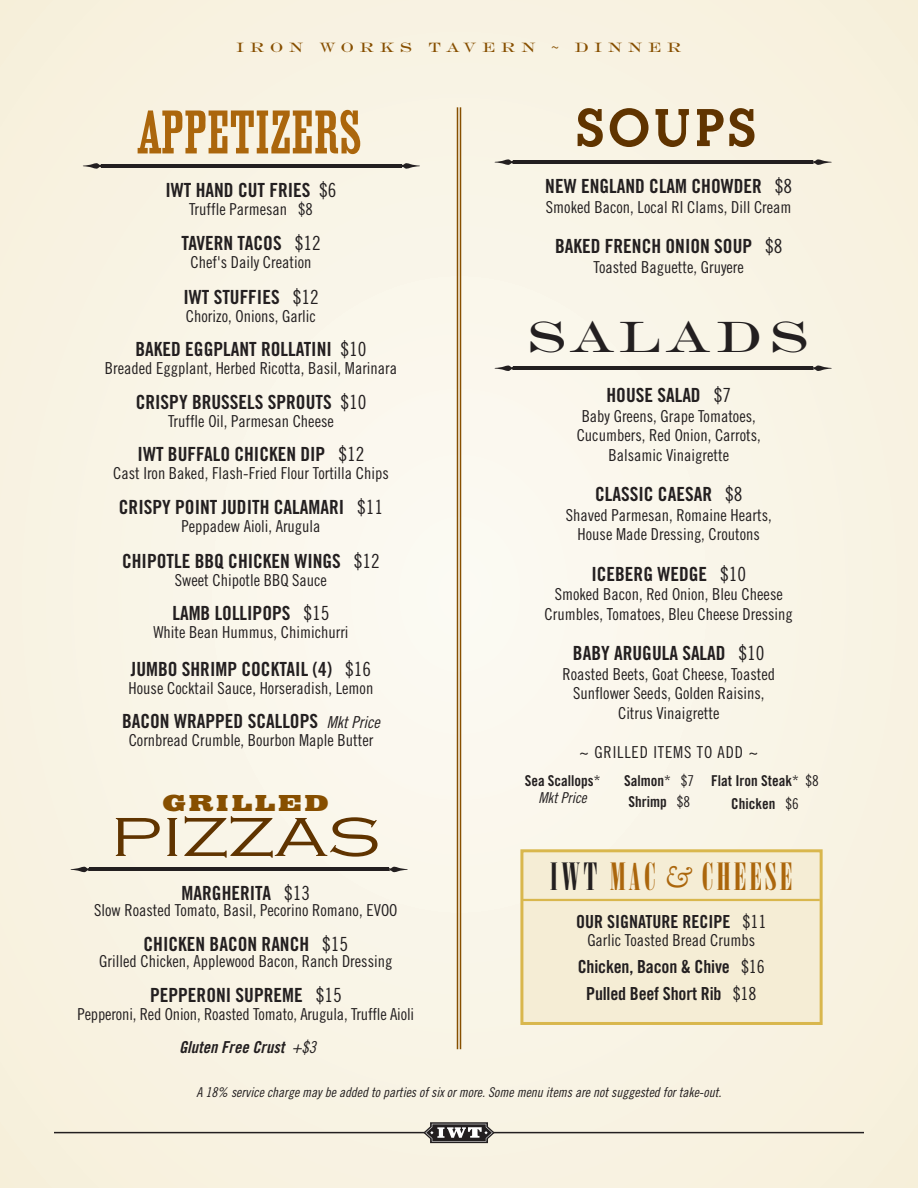
<style>
.page{position:relative;width:918px;height:1188px;background:#f9f4e5}
.page>*{position:absolute;margin:0;border:0;box-sizing:border-box;transform-origin:0 0}
.t1{font:64.5px "Egyptienne Bld Cnd";color:#ab660c}
.t2{font:300 57px "Copperplate Gothic";color:#603400;scale:1.25 1}
.t3{font:700 55.5px "Beton T";letter-spacing:.06em;color:#603400}
.t4{font:48.75px "AT Engravure";letter-spacing:.09em;color:#231f20}
.t5{font:37.5px "Onyx";letter-spacing:.09em;color:#ab660c;scale:1.04 1}
.t6{font:24px "Egyptienne D Bold Exte";letter-spacing:.105em;color:#874f00}
.t7{font:19.5px "Trade Gothic Bold Cond Twenty";color:#231f20}
.t8{font:18px/27px "Trade Gothic Bold Cond Twenty";letter-spacing:-.01em;color:#231f20;text-align:center}
.t9{font:16.5px/19.5px "Trade Gothic Cond Eighteen";color:#231f20;text-align:center}
.t10{font:16.5px "Trade Gothic Cond Eighteen";letter-spacing:.05em;color:#231f20}
.t11{font:16.5px "Trade Gothic Bold Cond Twenty Obl";color:#231f20}
.t12{font:15px/21px "Trade Gothic Bold Cond Twenty";color:#231f20}
.t13{font:15px "AT Engravure";letter-spacing:.4em;color:#874f00}
.t14{font:15px "Trade Gothic Cond Eighteen Obl";color:#231f20}
.t15{font:13.5px "Trade Gothic Cond Eighteen Obl";color:#231f20}
.s1{font-family:"Bulmer"}
.s2{font-family:"Trade Gothic Cond Eighteen"}
.s3{font-family:"Trade Gothic Cond Eighteen Obl";font-size:16.5px}
.s4{font-family:"Trade Gothic Cond Eighteen Obl"}
.s5{color:#231f20}
.s6{font-family:"Adobe Caslon Pro";font-style:italic;font-size:30px}
</style>
<div class="page">
<hr style="left:54px;top:1132px;width:810px;height:1px;background:#231f20">
<svg style="left:423px;top:1122px;width:72px;height:21px"></svg>
<hr style="left:457px;top:107px;width:1px;height:942px;background:#874f00">
<hr style="left:460px;top:107px;width:1px;height:942px;background:#874f00">
<svg style="left:83px;top:163px;width:18px;height:6px"></svg>
<hr style="left:101px;top:164px;width:110px;height:4px;background:#231f20">
<svg style="left:401px;top:163px;width:19px;height:6px"></svg>
<hr style="left:199px;top:164px;width:202px;height:4px;background:#231f20">
<svg style="left:494px;top:365px;width:19px;height:6px"></svg>
<hr style="left:513px;top:366px;width:110px;height:4px;background:#231f20">
<svg style="left:813px;top:365px;width:19px;height:6px"></svg>
<hr style="left:610px;top:366px;width:203px;height:4px;background:#231f20">
<svg style="left:494px;top:159px;width:19px;height:6px"></svg>
<hr style="left:513px;top:160px;width:110px;height:4px;background:#231f20">
<svg style="left:813px;top:159px;width:19px;height:6px"></svg>
<hr style="left:610px;top:160px;width:203px;height:4px;background:#231f20">
<svg style="left:70px;top:866px;width:19px;height:7px"></svg>
<hr style="left:89px;top:868px;width:110px;height:3px;background:#231f20">
<svg style="left:389px;top:866px;width:19px;height:7px"></svg>
<hr style="left:186px;top:868px;width:203px;height:3px;background:#231f20">
<div style="left:523px;top:852px;width:297px;height:170px;background:#f5edd5"></div>
<div style="left:520px;top:849px;width:303px;height:176px;border:3px solid #d9b74d"></div>
<hr style="left:521px;top:899px;width:299px;height:2px;background:#d9b74d">
<p class="t13" style="left:237px;top:39px;width:446px">IRON WORKS TAVERN <span class="s1">~</span> DINNER</p>
<h1 class="t1" style="left:138px;top:111px;width:225px">APPETIZERS</h1>
<h3 class="t3" style="left:575px;top:94px;width:183px">SOUPS</h3>
<p class="t7" style="left:165px;top:183px;width:173px">IWT HAND CUT FRIES <span class="s2">$6</span></p>
<p class="t9" style="left:189px;top:201px;width:125px">Truffle Parmesan $8</p>
<p class="t7" style="left:181px;top:236px;width:141px">TAVERN TACOS <span class="s2">$12</span></p>
<p class="t9" style="left:191px;top:254px;width:122px">Chef's Daily Creation</p>
<p class="t7" style="left:183px;top:290px;width:137px">IWT STUFFIES <span class="s2">$12</span></p>
<p class="t9" style="left:186px;top:308px;width:132px">Chorizo, Onions, Garlic</p>
<p class="t7" style="left:135px;top:342px;width:233px">BAKED EGGPLANT ROLLATINI <span class="s2">$10</span></p>
<p class="t9" style="left:105px;top:360px;width:294px">Breaded Eggplant, Herbed Ricotta, Basil, Marinara</p>
<p class="t7" style="left:136px;top:395px;width:232px">CRISPY BRUSSELS SPROUTS <span class="s2">$10</span></p>
<p class="t9" style="left:168px;top:413px;width:167px">Truffle Oil, Parmesan Cheese</p>
<p class="t7" style="left:138px;top:447px;width:228px">IWT BUFFALO CHICKEN DIP <span class="s2">$12</span></p>
<p class="t9" style="left:113px;top:465px;width:277px">Cast Iron Baked, Flash-Fried Flour Tortilla Chips</p>
<p class="t7" style="left:119px;top:500px;width:266px">CRISPY POINT JUDITH CALAMARI <span class="s2">$11</span></p>
<p class="t9" style="left:181px;top:518px;width:141px">Peppadew Aioli, Arugula</p>
<p class="t7" style="left:122px;top:554px;width:259px">CHIPOTLE BBQ CHICKEN WINGS <span class="s2">$12</span></p>
<p class="t9" style="left:175px;top:572px;width:154px">Sweet Chipotle BBQ Sauce</p>
<p class="t7" style="left:172px;top:606px;width:159px">LAMB LOLLIPOPS <span class="s2">$15</span></p>
<p class="t9" style="left:153px;top:624px;width:197px">White Bean Hummus, Chimichurri</p>
<p class="t7" style="left:131px;top:662px;width:242px">JUMBO SHRIMP COCKTAIL (4) <span class="s2">$16</span></p>
<p class="t9" style="left:129px;top:680px;width:246px">House Cocktail Sauce, Horseradish, Lemon</p>
<p class="t7" style="left:122px;top:714px;width:259px">BACON WRAPPED SCALLOPS <span class="s3">Mkt Price</span></p>
<p class="t9" style="left:129px;top:732px;width:246px">Cornbread Crumble, Bourbon Maple Butter</p>
<h3 class="t6" style="left:162px;top:789px;width:168px">GRILLED</h3>
<h2 class="t2" style="left:111px;top:803px;width:217px">PIZZAS</h2>
<p class="t7" style="left:182px;top:885px;width:130px">MARGHERITA <span class="s2">$13</span></p>
<p class="t9" style="left:94px;top:902px;width:305px">Slow Roasted Tomato, Basil, Pecorino Romano, EVOO</p>
<p class="t7" style="left:144px;top:936px;width:206px">CHICKEN BACON RANCH <span class="s2">$15</span></p>
<p class="t9" style="left:99px;top:953px;width:295px">Grilled Chicken, Applewood Bacon, Ranch Dressing</p>
<p class="t7" style="left:150px;top:987px;width:193px">PEPPERONI SUPREME <span class="s2">$15</span></p>
<p class="t9" style="left:78px;top:1005px;width:338px">Pepperoni, Red Onion, Roasted Tomato, Arugula, Truffle Aioli</p>
<p class="t11" style="left:179px;top:1041px;width:139px">Gluten Free Crust <span class="s4">+$3</span></p>
<p class="t7" style="left:545px;top:179px;width:248px">NEW ENGLAND CLAM CHOWDER <span class="s2">$8</span></p>
<p class="t9" style="left:546px;top:199px;width:247px">Smoked Bacon, Local RI Clams, Dill Cream</p>
<p class="t7" style="left:555px;top:239px;width:229px">BAKED FRENCH ONION SOUP <span class="s2">$8</span></p>
<p class="t9" style="left:594px;top:259px;width:152px">Toasted Baguette, Gruyere</p>
<h3 class="t4" style="left:528px;top:307px;width:283px">SALADS</h3>
<p class="t7" style="left:607px;top:388px;width:126px">HOUSE SALAD <span class="s2">$7</span></p>
<p class="t9" style="left:577px;top:407px;width:186px">Baby Greens, Grape Tomatoes,<br>Cucumbers, Red Onion, Carrots,<br>Balsamic Vinaigrette</p>
<p class="t7" style="left:595px;top:487px;width:149px">CLASSIC CAESAR <span class="s2">$8</span></p>
<p class="t9" style="left:566px;top:506px;width:208px">Shaved Parmesan, Romaine Hearts,<br>House Made Dressing, Croutons</p>
<p class="t7" style="left:591px;top:567px;width:156px">ICEBERG WEDGE <span class="s2">$10</span></p>
<p class="t9" style="left:545px;top:586px;width:250px">Smoked Bacon, Red Onion, Bleu Cheese<br>Crumbles, Tomatoes, Bleu Cheese Dressing</p>
<p class="t7" style="left:573px;top:646px;width:193px">BABY ARUGULA SALAD <span class="s2">$10</span></p>
<p class="t9" style="left:562px;top:665px;width:214px">Roasted Beets, Goat Cheese, Toasted<br>Sunflower Seeds, Golden Raisins,<br>Citrus Vinaigrette</p>
<p class="t10" style="left:579px;top:746px;width:180px">~ GRILLED ITEMS TO ADD ~</p>
<p class="t12" style="left:525px;top:772px;width:77px">Sea Scallops<span class="s2">*</span></p>
<p class="t14" style="left:538px;top:792px;width:50px">Mkt Price</p>
<p class="t12" style="left:624px;top:772px;width:71px">Salmon<span class="s2">* $7<br></span>Shrimp <span class="s2">$8</span></p>
<p class="t12" style="left:711px;top:771px;width:109px;line-height:22.5px;text-align:center">Flat Iron Steak<span class="s2">* $8<br></span>Chicken <span class="s2">$6</span></p>
<h3 class="t5" style="left:551px;top:855px;width:234px"><span class="s5">IWT</span> MAC <span class="s6">&amp;</span> CHEESE</h3>
<p class="t8" style="left:576px;top:910px;width:192px">OUR SIGNATURE RECIPE <span class="s2">$11</span></p>
<p class="t9" style="left:587px;top:932px;width:169px">Garlic Toasted Bread Crumbs</p>
<p class="t8" style="left:578px;top:955px;width:189px">Chicken, Bacon &amp; Chive <span class="s2">$16<br></span>Pulled Beef Short Rib <span class="s2">$18</span></p>
<p class="t15" style="left:197px;top:1087px;width:526px">A 18% service charge may be added to parties of six or more. Some menu items are not suggested for take-out.</p>
</div>
